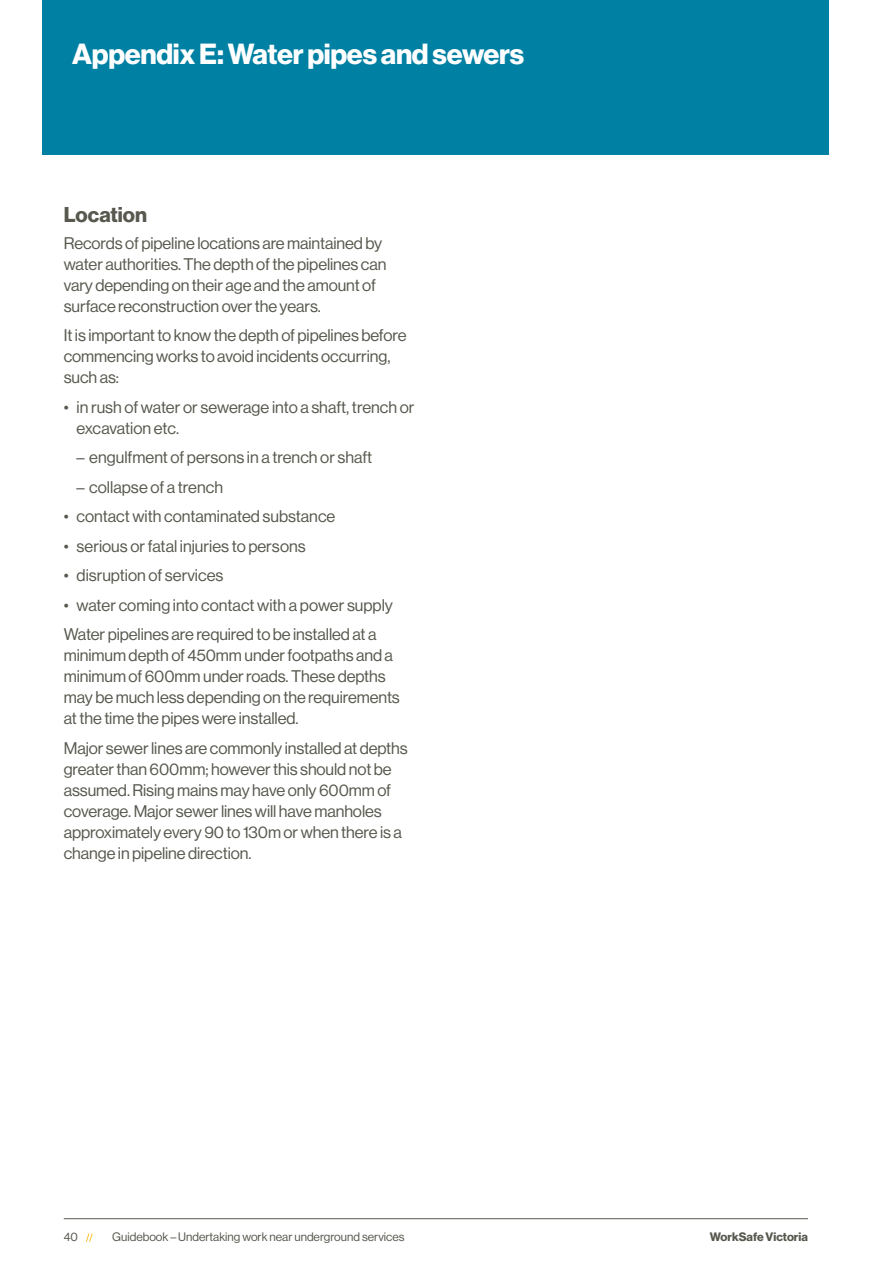
<style>
.page{position:relative;width:893px;height:1263px;background:#fff}
.page>*{position:absolute;margin:0;border:0;box-sizing:border-box;transform-origin:0 0}
.t1{font:28.5px "N Haas Grotesk DS Std 75 Bd";letter-spacing:-.01em;color:#fff}
.t2{font:21px "N Haas Grotesk DS Std 75 Bd";color:#58584f}
.t3{font:16.5px/21px "N Haas Grotesk DS Std 55 Rg";letter-spacing:-.005em;color:#58584f}
.t4{font:12px "N Haas Grotesk DS Std 55 Rg";color:#58584f}
.t5{font:12px "N Haas Grotesk DS Std 75 Bd";color:#58584f}
</style>
<div class="page">
<hr style="left:64px;top:1218px;width:744px;height:1px;background:#58584f">
<svg style="left:86px;top:1233px;width:7px;height:9px"></svg>
<div style="left:43px;top:0;width:786px;height:155px;background:#0080a2"></div>
<h1 class="t1" style="left:72px;top:38px;width:453px">Appendix E: Water pipes and sewers</h1>
<p class="t2" style="left:64px;top:203px;width:85px">Location</p>
<p class="t3" style="left:64px;top:233px;width:324px">Records of pipeline locations are maintained by water authorities. The depth of the pipelines can vary depending on their age and the amount of surface reconstruction over the years.</p>
<p class="t3" style="left:64px;top:325px;width:344px">It is important to know the depth of pipelines before commencing works to avoid incidents occurring, such as:</p>
<p class="t3" style="left:77px;top:397px;width:339px;text-indent:-13px">• in rush of water or sewerage into a shaft, trench or excavation etc.</p>
<p class="t3" style="left:77px;top:447px;width:297px">– engulfment of persons in a trench or shaft</p>
<p class="t3" style="left:77px;top:477px;width:148px">– collapse of a trench</p>
<p class="t3" style="left:64px;top:506px;width:273px">• contact with contaminated substance</p>
<p class="t3" style="left:64px;top:536px;width:243px">• serious or fatal injuries to persons</p>
<p class="t3" style="left:64px;top:565px;width:161px">• disruption of services</p>
<p class="t3" style="left:64px;top:590px;width:331px;line-height:29.5px">• water coming into contact with a power supply<br>Water pipelines are required to be installed at a</p>
<p class="t3" style="left:64px;top:645px;width:338px">minimum depth of 450mm under footpaths and a minimum of 600mm under roads. These depths may be much less depending on the requirements at the time the pipes were installed.</p>
<p class="t3" style="left:64px;top:738px;width:345px">Major sewer lines are commonly installed at depths greater than 600mm; however this should not be assumed. Rising mains may have only 600mm of coverage. Major sewer lines will have manholes approximately every 90 to 130m or when there is a change in pipeline direction.</p>
<p class="t4" style="left:64px;top:1230px;width:16px">40</p>
<p class="t4" style="left:112px;top:1230px;width:294px">Guidebook – Undertaking work near underground services</p>
<p class="t5" style="left:710px;top:1230px;width:100px">WorkSafe Victoria</p>
</div>
